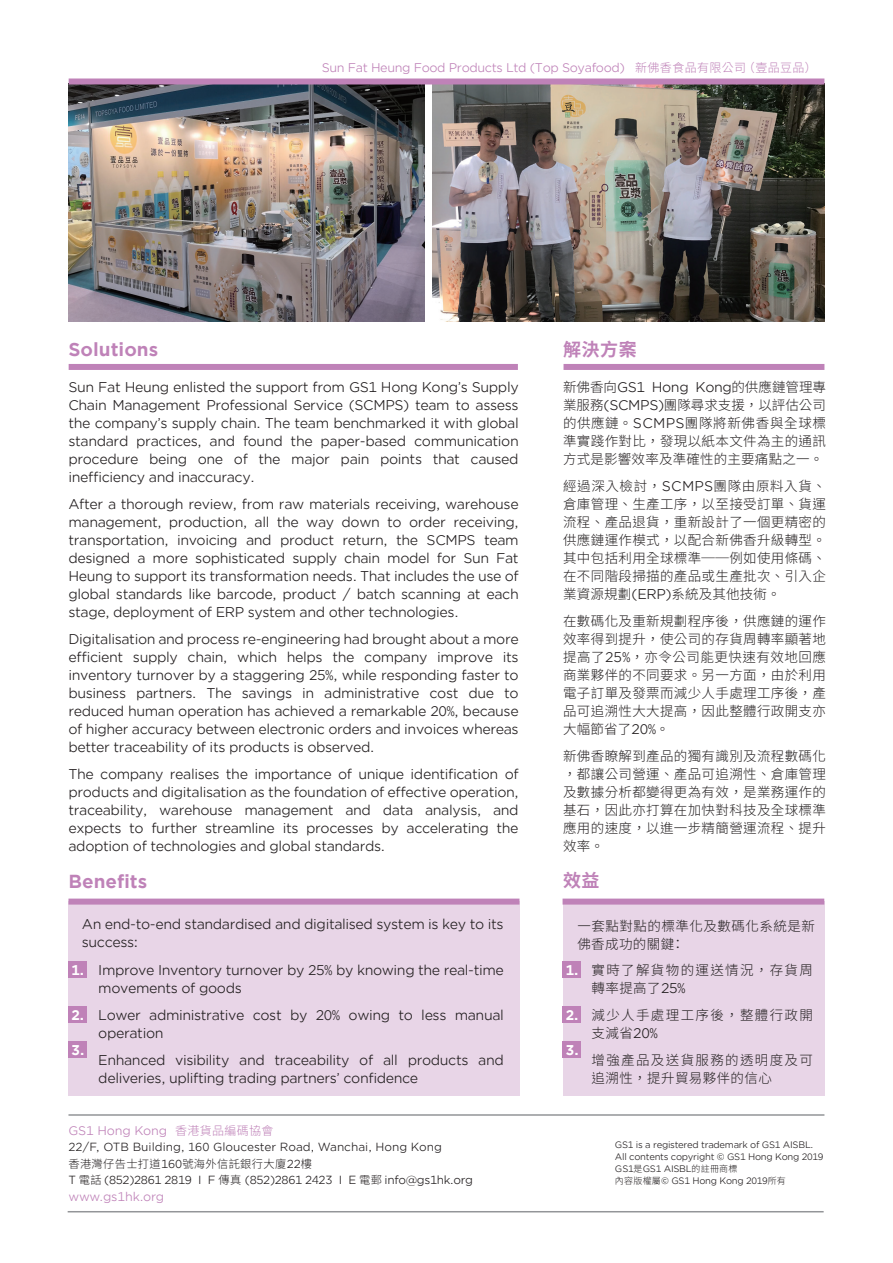
<style>
.page{position:relative;width:893px;height:1263px;background:#fff}
.page>*{position:absolute;margin:0;border:0;box-sizing:border-box;transform-origin:0 0}
.t1{font:700 18px "Gotham Office";color:#bf82b8}
.t2{font:700 18px "Source Han Sans TW";letter-spacing:.03em;color:#bf82b8}
.t3{font:13.5px/18px "Gotham Office";letter-spacing:-.03em;color:#231f20;text-align:justify}
.t4{font:300 13.5px/18px "Source Han Sans TW";letter-spacing:.025em;color:#231f20;text-align:justify}
.t5{font:300 13.5px/18px "Source Han Sans TW";letter-spacing:.1em;color:#231f20}
.t6{font:700 13.5px "Gotham Office";color:#fff}
.t7{font:12px "Gotham Office";letter-spacing:-.03em;color:#bf82b8}
.t8{font:12px "Gotham Office";letter-spacing:-.01em;color:#bf82b8}
.t9{font:11.25px "Gotham Office";letter-spacing:-.01em;color:#231f20}
.t10{font:11.25px "Gotham Office";letter-spacing:-.03em;color:#231f20}
.t11{font:300 11.25px "Source Han Sans TW";letter-spacing:.03em;color:#231f20}
.t12{font:9px/12px "Gotham Office";letter-spacing:-.03em;color:#231f20}
.s1{font-family:"Source Han Sans TW";font-weight:300}
.s2{font-family:"Gotham Office";font-weight:400}
.s3{color:#030303}
</style>
<div class="page">
<img style="left:69px;top:84px;width:356px;height:238px">
<div style="left:69px;top:364px;width:449px;height:6px;background:#bf82b8"></div>
<div style="left:563px;top:364px;width:261px;height:6px;background:#bf82b8"></div>
<img style="left:433px;top:84px;width:391px;height:238px">
<div style="left:69px;top:78px;width:755px;height:6px;background:#bf82b8"></div>
<div style="left:563px;top:901px;width:261px;height:195px;background:#e8d5e7"></div>
<div style="left:68px;top:901px;width:451px;height:195px;background:#e8d5e7"></div>
<div style="left:563px;top:898px;width:261px;height:6px;background:#bf82b8"></div>
<div style="left:68px;top:898px;width:451px;height:6px;background:#bf82b8"></div>
<div style="left:68px;top:962px;width:19px;height:16px;background:#bf82b8"></div>
<div style="left:68px;top:1041px;width:19px;height:16px;background:#bf82b8"></div>
<div style="left:563px;top:1041px;width:18px;height:16px;background:#bf82b8"></div>
<div style="left:563px;top:961px;width:18px;height:16px;background:#bf82b8"></div>
<div style="left:563px;top:1006px;width:18px;height:16px;background:#bf82b8"></div>
<div style="left:68px;top:1006px;width:19px;height:16px;background:#bf82b8"></div>
<hr style="left:68px;top:1114px;width:756px;height:2px;background:#939598">
<hr style="left:68px;top:1211px;width:756px;height:1px;background:#939598">
<p class="t7" style="left:322px;top:60px;width:497px">Sun Fat Heung Food Products Ltd (Top Soyafood) <span class="s1">新佛香食品有限公司（壹品豆品）</span></p>
<h1 class="t1" style="left:68px;top:337px;width:91px">Solutions</h1>
<p class="t3" style="left:68px;top:378px;width:452px">Sun Fat Heung enlisted the support from GS1 Hong Kong’s Supply Chain Management Professional Service (SCMPS) team to assess the company’s supply chain. The team benchmarked it with global standard practices, and found the paper-based communication procedure being one of the major pain points that caused inefficiency and inaccuracy.</p>
<p class="t3" style="left:68px;top:495px;width:452px">After a thorough review, from raw materials receiving, warehouse management, production, all the way down to order receiving, transportation, invoicing and product return, the SCMPS team designed a more sophisticated supply chain model for Sun Fat Heung to support its transformation needs. That includes the use of global standards like barcode, product / batch scanning at each stage, deployment of ERP system and other technologies.</p>
<p class="t3" style="left:68px;top:630px;width:452px">Digitalisation and process re-engineering had brought about a more efficient supply chain, which helps the company improve its inventory turnover by a staggering 25%, while responding faster to business partners. The savings in administrative cost due to reduced human operation has achieved a remarkable 20%, because of higher accuracy between electronic orders and invoices whereas better traceability of its products is observed.</p>
<p class="t3" style="left:68px;top:765px;width:452px">The company realises the importance of unique identification of products and digitalisation as the foundation of effective operation, traceability, warehouse management and data analysis, and expects to further streamline its processes by accelerating the adoption of technologies and global standards.</p>
<h1 class="t2" style="left:563px;top:339px;width:75px">解決方案</h1>
<p class="t4" style="left:563px;top:378px;width:264px">新佛香向<span class="s2">GS1 Hong Kong</span>的供應鏈管理專業服務<span class="s2">(SCMPS)</span>團隊尋求支援，以評估公司的供應鏈。<span class="s2">SCMPS</span>團隊將新佛香與全球標準實踐作對比，發現以紙本文件為主的通訊方式是影響效率及準確性的主要痛點之一。</p>
<p class="t4" style="left:563px;top:477px;width:264px">經過深入檢討，<span class="s2">SCMPS</span>團隊由原料入貨、倉庫管理、生產工序，以至接受訂單、貨運流程、產品退貨，重新設計了一個更精密的供應鏈運作模式，以配合新佛香升級轉型。其中包括利用全球標準──例如使用條碼、在不同階段掃描的產品或生產批次、引入企業資源規劃<span class="s2">(ERP)</span>系統及其他技術。</p>
<p class="t4" style="left:563px;top:612px;width:264px">在數碼化及重新規劃程序後，供應鏈的運作效率得到提升，使公司的存貨周轉率顯著地提高了<span class="s2">25%</span>，亦令公司能更快速有效地回應商業夥伴的不同要求。另一方面，由於利用電子訂單及發票而減少人手處理工序後，產品可追溯性大大提高，因此整體行政開支亦大幅節省了<span class="s2">20%</span>。</p>
<p class="t4" style="left:563px;top:747px;width:264px">新佛香瞭解到產品的獨有識別及流程數碼化，都讓公司營運、產品可追溯性、倉庫管理及數據分析都變得更為有效，是業務運作的基石，因此亦打算在加快對科技及全球標準應用的速度，以進一步精簡營運流程、提升效率。</p>
<h1 class="t2" style="left:563px;top:870px;width:38px">效益</h1>
<h1 class="t1" style="left:68px;top:869px;width:80px">Benefits</h1>
<p class="t3" style="left:82px;top:914px;width:423px">An end-to-end standardised and digitalised system is key to its success:</p>
<p class="t3" style="left:98px;top:961px;width:407px">Improve Inventory turnover by 25% by knowing the real-time movements of goods</p>
<p class="t3" style="left:98px;top:1006px;width:407px">Lower administrative cost by 20% owing to less manual operation</p>
<p class="t3" style="left:98px;top:1051px;width:407px">Enhanced visibility and traceability of all products and deliveries, uplifting trading partners’ confidence</p>
<p class="t4" style="left:577px;top:917px;width:239px">一套點對點的標準化及數碼化系統是新佛香成功的關鍵：</p>
<p class="t5" style="left:592px;top:961px;width:223px">實時了解貨物的運送情況，存貨周轉率提高了<span class="s2">25%</span></p>
<p class="t5" style="left:592px;top:1006px;width:223px">減少人手處理工序後，整體行政開支減省<span class="s2">20%</span></p>
<p class="t5" style="left:592px;top:1051px;width:223px">增強產品及送貨服務的透明度及可追溯性，提升貿易夥伴的信心</p>
<p class="t6" style="left:566px;top:960px;width:14px">1.</p>
<p class="t6" style="left:71px;top:961px;width:14px">1.</p>
<p class="t6" style="left:71px;top:1005px;width:14px">2.</p>
<p class="t6" style="left:566px;top:1005px;width:14px">2.</p>
<p class="t6" style="left:72px;top:1040px;width:14px">3.</p>
<p class="t6" style="left:566px;top:1040px;width:14px">3.</p>
<p class="t8" style="left:68px;top:1122px;width:207px">GS1 Hong Kong <span class="s1">香港貨品編碼協會</span></p>
<p class="t9" style="left:68px;top:1139px;width:375px">22/F, OTB Building, 160 Gloucester Road, Wanchai, Hong Kong</p>
<p class="t11" style="left:68px;top:1157px;width:245px">香港灣仔告士打道<span class="s2">160</span>號海外信託銀行大廈<span class="s2">22</span>樓</p>
<p class="t10" style="left:68px;top:1172px;width:406px">T <span class="s1">電話</span> (852)2861 2819 I F <span class="s1">傳真</span> (852)2861 2423 I E <span class="s1">電郵</span> info@gs1hk.org</p>
<p class="t8" style="left:68px;top:1188px;width:97px">www.gs1hk.org</p>
<p class="t12" style="left:615px;top:1138px;width:210px">GS1 is a registered trademark of GS1 AISBL.<br>All contents copyright <span class="s3">©</span> GS1 Hong Kong 2019<br>GS1<span class="s1">是</span>GS1 AISBL<span class="s1">的註冊商標<br>內容版權屬</span><span class="s3">©</span> GS1 Hong Kong 2019<span class="s1">所有</span></p>
</div>
